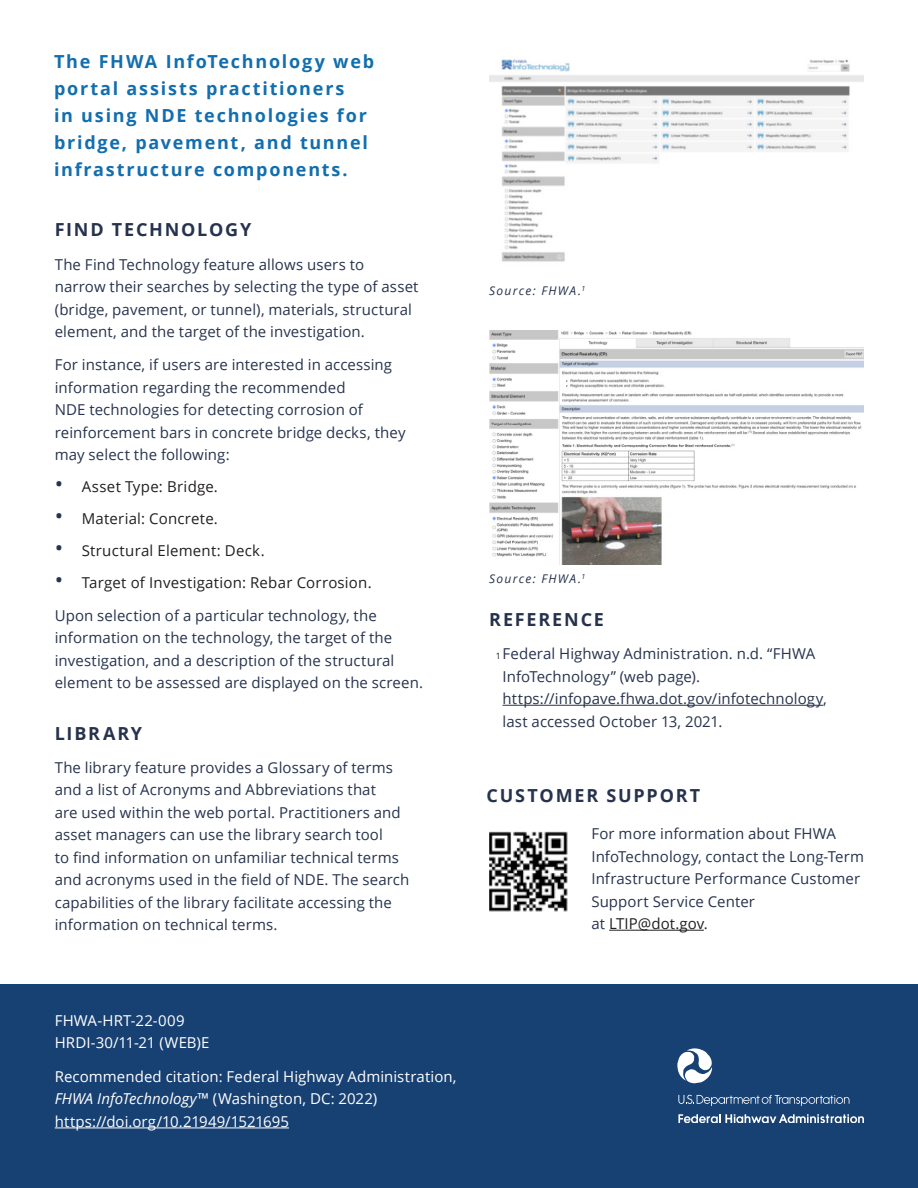
<style>
.page{position:relative;width:918px;height:1188px;background:#fff}
.page>*{position:absolute;margin:0;border:0;box-sizing:border-box;transform-origin:0 0}
.t1{font:700 18px/27px "Open Sans";letter-spacing:.095em;color:#126eae}
.t2{font:700 18px "Open Sans";letter-spacing:.1em;color:#27334d}
.t3{font:15px/22.5px "Open Sans";letter-spacing:.005em;color:#27334d}
.t4{font:15px/22.5px "Open Sans";letter-spacing:.005em;color:#fff}
.t5{font:15px "Open Sans";letter-spacing:.015em;color:#231f20}
.t6{font:italic 12px "Open Sans";letter-spacing:.115em;color:#27334d}
.s1{font-size:22.5px;color:#27334d}
.s2{font-size:8.7px;color:#231f20}
.s3{color:#231f20}
.s4{font-style:italic}
</style>
<div class="page">
<img style="left:489px;top:59px;width:375px;height:203px">
<img style="left:489px;top:331px;width:375px;height:234px">
<div style="left:0;top:985px;width:918px;height:203px;background:#184173"></div>
<hr style="left:55px;top:1128px;width:234px;height:1px;background:#fff">
<hr style="left:503px;top:705px;width:320px;height:1px;background:#27334d">
<hr style="left:609px;top:930px;width:95px;height:1px;background:#231f20">
<svg style="left:678px;top:1095px;width:171px;height:11px"></svg>
<svg style="left:677px;top:1048px;width:36px;height:36px"></svg>
<svg style="left:678px;top:1114px;width:186px;height:9px"></svg>
<img style="left:489px;top:831px;width:79px;height:81px">
<p class="t1" style="left:54px;top:47px;width:322px">The FHWA InfoTechnology web portal assists practitioners<br>in using NDE technologies for bridge, pavement, and tunnel infrastructure components.</p>
<h1 class="t2" style="left:55px;top:217px;width:198px">FIND TECHNOLOGY</h1>
<p class="t3" style="left:55px;top:253px;width:365px">The Find Technology feature allows users to narrow their searches by selecting the type of asset (bridge, pavement, or tunnel), materials, structural element, and the target of the investigation.</p>
<p class="t3" style="left:55px;top:353px;width:352px">For instance, if users are interested in accessing information regarding the recommended<br>NDE technologies for detecting corrosion of reinforcement bars in concrete bridge decks, they may select the following:</p>
<p class="t5" style="left:55px;top:476px;width:165px"><span class="s1">•</span> Asset Type: Bridge.</p>
<p class="t5" style="left:55px;top:508px;width:165px"><span class="s1">•</span> Material: Concrete.</p>
<p class="t5" style="left:55px;top:540px;width:211px"><span class="s1">•</span> Structural Element: Deck.</p>
<p class="t5" style="left:55px;top:572px;width:319px"><span class="s1">•</span> Target of Investigation: Rebar Corrosion.</p>
<p class="t3" style="left:55px;top:604px;width:370px">Upon selection of a particular technology, the information on the technology, the target of the investigation, and a description of the structural element to be assessed are displayed on the screen.</p>
<h1 class="t2" style="left:55px;top:720px;width:89px">LIBRARY</h1>
<p class="t3" style="left:55px;top:756px;width:356px">The library feature provides a Glossary of terms and a list of Acronyms and Abbreviations that<br>are used within the web portal. Practitioners and asset managers can use the library search tool<br>to find information on unfamiliar technical terms and acronyms used in the field of NDE. The search capabilities of the library facilitate accessing the information on technical terms.</p>
<p class="t6" style="left:489px;top:282px;width:98px">Source: FHWA.<sup>1</sup></p>
<p class="t6" style="left:489px;top:570px;width:98px">Source: FHWA.<sup>1</sup></p>
<h1 class="t2" style="left:489px;top:607px;width:116px">REFERENCE</h1>
<p class="t3" style="left:503px;top:642px;width:326px;text-indent:-7px"><span class="s2">1</span> Federal Highway Administration. n.d. “FHWA InfoTechnology” (web page). https://infopave.fhwa.dot.gov/infotechnology, last accessed October 13, 2021.</p>
<h1 class="t2" style="left:487px;top:783px;width:215px">CUSTOMER SUPPORT</h1>
<p class="t3" style="left:591px;top:822px;width:274px">For more information about FHWA<br>InfoTechnology, contact the Long-Term<br>Infrastructure Performance Customer<br>Support Service Center<br>at <span class="s3">LTIP@dot.gov.</span></p>
<p class="t4" style="left:55px;top:1009px;width:132px">FHWA-HRT-22-009</p>
<p class="t4" style="left:55px;top:1031px;width:156px">HRDI-30/11-21 (WEB)E</p>
<p class="t4" style="left:55px;top:1065px;width:403px">Recommended citation: Federal Highway Administration,<br><span class="s4">FHWA InfoTechnology</span>™ (Washington, DC: 2022) https://doi.org/10.21949/1521695</p>
</div>
